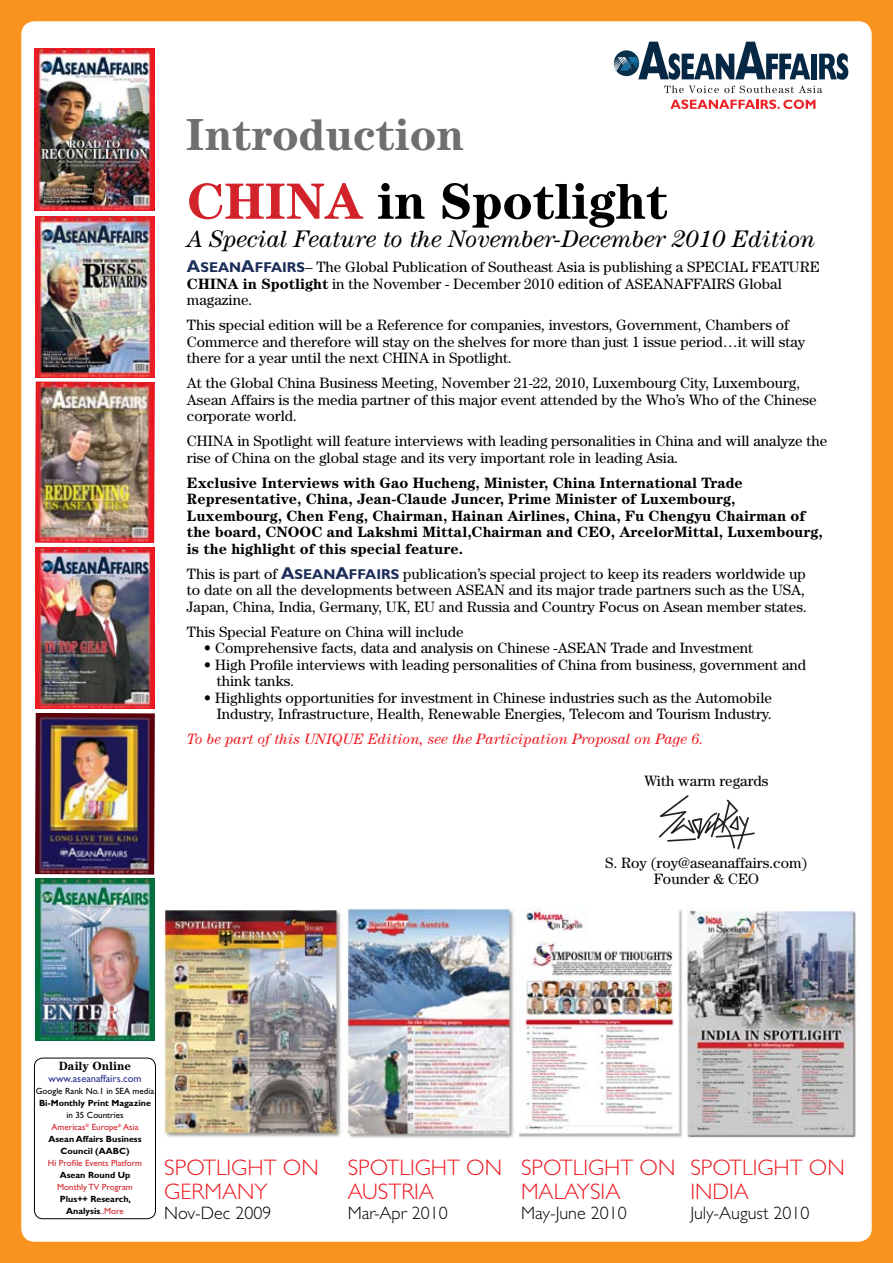
<style>
.page{position:relative;width:893px;height:1263px;background:#f7931e}
.page>*{position:absolute;margin:0;border:0;box-sizing:border-box;transform-origin:0 0}
.t1{font:700 51px "Century";color:#000}
.t2{font:700 45px "Century";color:#6d6f71}
.t3{font:italic 24px "Century";color:#000}
.t4{font:300 22.5px/24px "Gill Sans";color:#ed1c24}
.t5{font:300 18px "Gill Sans";color:#000}
.t6{font:15px/16.5px "Century";color:#000}
.t7{font:700 15px/16.5px "Century";color:#000}
.t8{font:italic 15px "Century";color:#ed1c24}
.t9{font:700 12px "Century";color:#000}
.t10{font:10.5px "Gill Sans";color:#2e3192}
.t11{font:700 9px/12px "Gill Sans";color:#000;text-align:center}
.t12{font:9px "Gill Sans";color:#d2232a}
.t13{font:9px "Gill Sans";color:#000}
.s1{color:#d2232a}
.s2{font-family:"Gill Sans";font-weight:700;font-size:17.25px;color:#1c2e5a}
.s3{font-family:"Gill Sans";font-weight:700;font-size:14.25px;color:#1c2e5a}
.s4{font-weight:700}
.s5{font-weight:400;color:#d2232a}
</style>
<div class="page">
<div style="left:21px;top:21px;width:851px;height:1221px;background:#fff;border-radius:13px"></div>
<img style="left:35px;top:547px;width:119px;height:162px">
<img style="left:35px;top:216px;width:119px;height:161px">
<img style="left:35px;top:381px;width:120px;height:162px">
<img style="left:35px;top:713px;width:120px;height:161px">
<img style="left:35px;top:879px;width:119px;height:161px">
<div style="left:34px;top:1058px;width:122px;height:161px;border:1px solid #000;border-radius:9px"></div>
<img style="left:346px;top:909px;width:170px;height:229px">
<img style="left:520px;top:908px;width:162px;height:230px">
<img style="left:164px;top:910px;width:177px;height:227px">
<svg style="left:658px;top:795px;width:97px;height:55px"></svg>
<img style="left:35px;top:49px;width:119px;height:161px">
<img style="left:687px;top:907px;width:171px;height:231px">
<svg style="left:670px;top:100px;width:145px;height:9px"></svg>
<svg style="left:664px;top:86px;width:158px;height:7px"></svg>
<svg style="left:614px;top:42px;width:196px;height:38px"></svg>
<div style="left:811px;top:54px;width:6px;height:25px;background:#072845"></div>
<svg style="left:819px;top:53px;width:29px;height:27px"></svg>
<h2 class="t2" style="left:185px;top:108px;width:280px">Introduction</h2>
<h1 class="t1" style="left:187px;top:171px;width:482px"><span class="s1">CHINA</span> in Spotlight</h1>
<h3 class="t3" style="left:187px;top:225px;width:629px">A Special Feature to the November-December 2010 Edition</h3>
<p class="t6" style="left:187px;top:259px;width:634px"><span class="s2">A</span><span class="s3">SEAN</span><span class="s2">A</span><span class="s3">FFAIRS</span>– The Global Publication of Southeast Asia is publishing a SPECIAL FEATURE<br><span class="s4">CHINA in Spotlight</span> in the November - December 2010 edition of ASEANAFFAIRS Global magazine.</p>
<p class="t6" style="left:187px;top:317px;width:620px">This special edition will be a Reference for companies, investors, Government, Chambers of<br>Commerce and therefore will stay on the shelves for more than just 1 issue period…it will stay there for a year until the next CHINA in Spotlight.</p>
<p class="t6" style="left:187px;top:375px;width:631px">At the Global China Business Meeting, November 21-22, 2010, Luxembourg City, Luxembourg,<br>Asean Affairs is the media partner of this major event attended by the Who’s Who of the Chinese corporate world.</p>
<p class="t6" style="left:187px;top:433px;width:642px">CHINA in Spotlight will feature interviews with leading personalities in China and will analyze the rise of China on the global stage and its very important role in leading Asia.</p>
<p class="t7" style="left:187px;top:474px;width:637px">Exclusive Interviews with Gao Hucheng, Minister, China International Trade Representative, China, Jean-Claude Juncer, Prime Minister of Luxembourg, Luxembourg, Chen Feng, Chairman, Hainan Airlines, China, Fu Chengyu Chairman of the board, CNOOC and Lakshmi Mittal,Chairman and CEO, ArcelorMittal, Luxembourg, is the highlight of this special feature.</p>
<p class="t6" style="left:187px;top:565px;width:621px">This is part of <span class="s2">A</span><span class="s3">SEAN</span><span class="s2">A</span><span class="s3">FFAIRS</span> publication’s special project to keep its readers worldwide up to date on all the developments between ASEAN and its major trade partners such as the USA,<br>Japan, China, India, Germany, UK, EU and Russia and Country Focus on Asean member states.</p>
<p class="t6" style="left:187px;top:623px;width:278px">This Special Feature on China will include</p>
<p class="t6" style="left:204px;top:640px;width:551px">• Comprehensive facts, data and analysis on Chinese -ASEAN Trade and Investment</p>
<p class="t6" style="left:217px;top:656px;width:591px;text-indent:-13px">• High Profile interviews with leading personalities of China from business, government and think tanks.</p>
<p class="t6" style="left:204px;top:689px;width:570px;text-align:right">• Highlights opportunities for investment in Chinese industries such as the Automobile<br>Industry, Infrastructure, Health, Renewable Energies, Telecom and Tourism Industry.</p>
<p class="t8" style="left:187px;top:731px;width:518px">To be part of this UNIQUE Edition, see the Participation Proposal on Page 6.</p>
<p class="t6" style="left:644px;top:773px;width:126px">With warm regards</p>
<p class="t6" style="left:605px;top:854px;width:204px;text-align:center">S. Roy (roy@aseanaffairs.com)<br>Founder &amp; CEO</p>
<p class="t9" style="left:59px;top:1059px;width:74px">Daily Online</p>
<p class="t10" style="left:48px;top:1073px;width:95px">www.aseanaffairs.com</p>
<p class="t13" style="left:36px;top:1086px;width:120px">Google Rank No.1 in SEA media</p>
<p class="t11" style="left:39px;top:1097px;width:114px">Bi-Monthly Print Magazine</p>
<p class="t13" style="left:66px;top:1110px;width:59px">in 35 Countries</p>
<p class="t12" style="left:52px;top:1122px;width:89px">Americas* Europe* Asia</p>
<p class="t11" style="left:48px;top:1133px;width:95px">Asean Affairs Business<br>Council (AABC)</p>
<p class="t12" style="left:48px;top:1158px;width:96px">Hi Profile Events Platform</p>
<p class="t11" style="left:60px;top:1169px;width:72px">Asean Round Up</p>
<p class="t12" style="left:57px;top:1182px;width:77px">Monthly TV Program</p>
<p class="t11" style="left:60px;top:1193px;width:73px">Plus++ Research,<br>Analysis<span class="s5">..More</span></p>
<h3 class="t4" style="left:164px;top:1156px;width:156px">SPOTLIGHT ON<br>GERMANY</h3>
<p class="t5" style="left:164px;top:1202px;width:109px">Nov-Dec 2009</p>
<h3 class="t4" style="left:348px;top:1156px;width:156px">SPOTLIGHT ON<br>AUSTRIA</h3>
<p class="t5" style="left:348px;top:1202px;width:102px">Mar-Apr 2010</p>
<h3 class="t4" style="left:521px;top:1156px;width:156px">SPOTLIGHT ON<br>MALAYSIA</h3>
<p class="t5" style="left:521px;top:1202px;width:107px">May-June 2010</p>
<h3 class="t4" style="left:690px;top:1156px;width:156px">SPOTLIGHT ON<br>INDIA</h3>
<p class="t5" style="left:690px;top:1202px;width:121px">July-August 2010</p>
</div>
